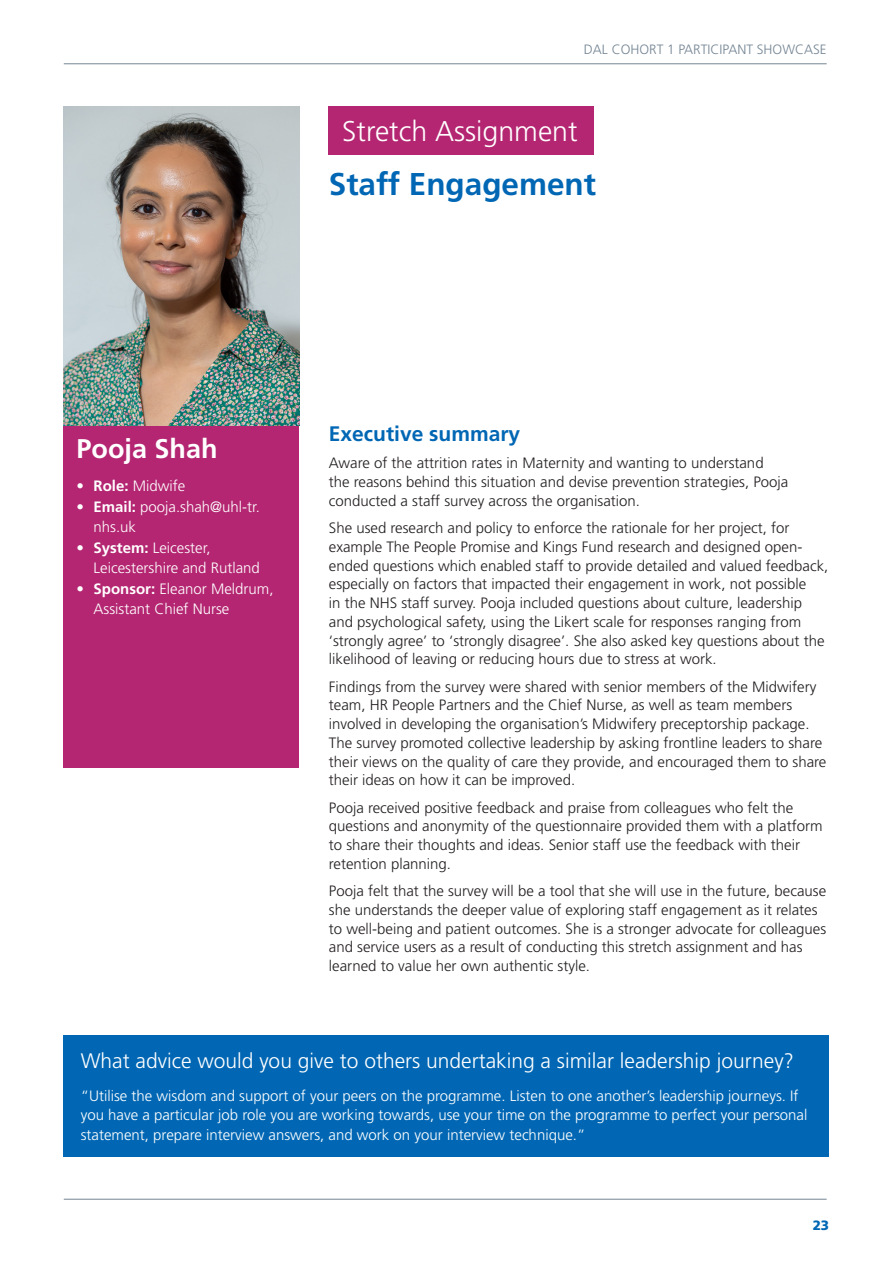
<style>
.page{position:relative;width:893px;height:1263px;background:#fff}
.page>*{position:absolute;margin:0;border:0;box-sizing:border-box;transform-origin:0 0}
.B_Heading{font:700 31.5px "Frutiger LT Std";color:#0167b4}
.B_Heading-2{font:300 28.5px "Frutiger LT Std";color:#fff}
.Name{font:700 27px "Frutiger LT Std";color:#fff}
.Body_Text{font:300 21px "Frutiger LT Std";color:#fff}
.B_Heading-3{font:700 21px "Frutiger LT Std";color:#0167b4}
.Body_Text-2{font:300 15px/18.8px "Frutiger LT Std";color:#231f20}
.Body_Text-3{font:300 15px/19.5px "Frutiger LT Std";color:#fff}
.t1{font:300 13.5px "Frutiger";color:#748593}
.t2{font:900 13.5px "Frutiger";color:#0167b4}
.s1{font-weight:700}
</style>
<div class="page">
<hr style="left:64px;top:1199px;width:763px;height:1px;background:#748593">
<hr style="left:64px;top:63px;width:763px;height:1px;background:#748593">
<div style="left:64px;top:1036px;width:765px;height:121px;background:#0167b4"></div>
<div style="left:329px;top:106px;width:265px;height:49px;background:#b42672"></div>
<div style="left:64px;top:425px;width:235px;height:342px;background:#b42672"></div>
<img style="left:64px;top:106px;width:235px;height:319px">
<p class="t1" style="left:584px;top:41px;width:244px">DAL COHORT 1 PARTICIPANT SHOWCASE</p>
<p class="B_Heading-2" style="left:342px;top:115px;width:237px">Stretch Assignment</p>
<p class="B_Heading" style="left:329px;top:165px;width:269px">Staff Engagement</p>
<p class="Name" style="left:77px;top:433px;width:143px">Pooja Shah</p>
<p class="Body_Text-3" style="left:77px;top:476px;width:110px">• <span class="s1">Role:</span> Midwife</p>
<p class="Body_Text-3" style="left:94px;top:497px;width:168px;text-indent:-17px">• <span class="s1">Email:</span> pooja.shah@uhl-tr. nhs.uk</p>
<p class="Body_Text-3" style="left:94px;top:539px;width:168px;text-indent:-17px">• <span class="s1">System:</span> Leicester,<br>Leicestershire and Rutland</p>
<p class="Body_Text-3" style="left:94px;top:580px;width:182px;text-indent:-17px">• <span class="s1">Sponsor:</span> Eleanor Meldrum,<br>Assistant Chief Nurse</p>
<p class="B_Heading-3" style="left:329px;top:421px;width:193px">Executive summary</p>
<p class="Body_Text-2" style="left:329px;top:454px;width:461px">Aware of the attrition rates in Maternity and wanting to understand<br>the reasons behind this situation and devise prevention strategies, Pooja conducted a staff survey across the organisation.</p>
<p class="Body_Text-2" style="left:329px;top:519px;width:501px">She used research and policy to enforce the rationale for her project, for example The People Promise and Kings Fund research and designed open&shy;ended questions which enabled staff to provide detailed and valued feedback, especially on factors that impacted their engagement in work, not possible<br>in the NHS staff survey. Pooja included questions about culture, leadership and psychological safety, using the Likert scale for responses ranging from ‘strongly agree’ to ‘strongly disagree’. She also asked key questions about the likelihood of leaving or reducing hours due to stress at work.</p>
<p class="Body_Text-2" style="left:329px;top:677px;width:499px">Findings from the survey were shared with senior members of the Midwifery team, HR People Partners and the Chief Nurse, as well as team members involved in developing the organisation’s Midwifery preceptorship package.<br>The survey promoted collective leadership by asking frontline leaders to share their views on the quality of care they provide, and encouraged them to share their ideas on how it can be improved.</p>
<p class="Body_Text-2" style="left:329px;top:798px;width:495px">Pooja received positive feedback and praise from colleagues who felt the questions and anonymity of the questionnaire provided them with a platform to share their thoughts and ideas. Senior staff use the feedback with their retention planning.</p>
<p class="Body_Text-2" style="left:329px;top:882px;width:499px">Pooja felt that the survey will be a tool that she will use in the future, because she understands the deeper value of exploring staff engagement as it relates to well-being and patient outcomes. She is a stronger advocate for colleagues and service users as a result of conducting this stretch assignment and has learned to value her own authentic style.</p>
<p class="Body_Text" style="left:81px;top:1049px;width:715px">What advice would you give to others undertaking a similar leadership journey?</p>
<p class="Body_Text-3" style="left:81px;top:1086px;width:728px">“Utilise the wisdom and support of your peers on the programme. Listen to one another’s leadership journeys. If you have a particular job role you are working towards, use your time on the programme to perfect your personal statement, prepare interview answers, and work on your interview technique.”</p>
<p class="t2" style="left:813px;top:1217px;width:18px">23</p>
</div>
